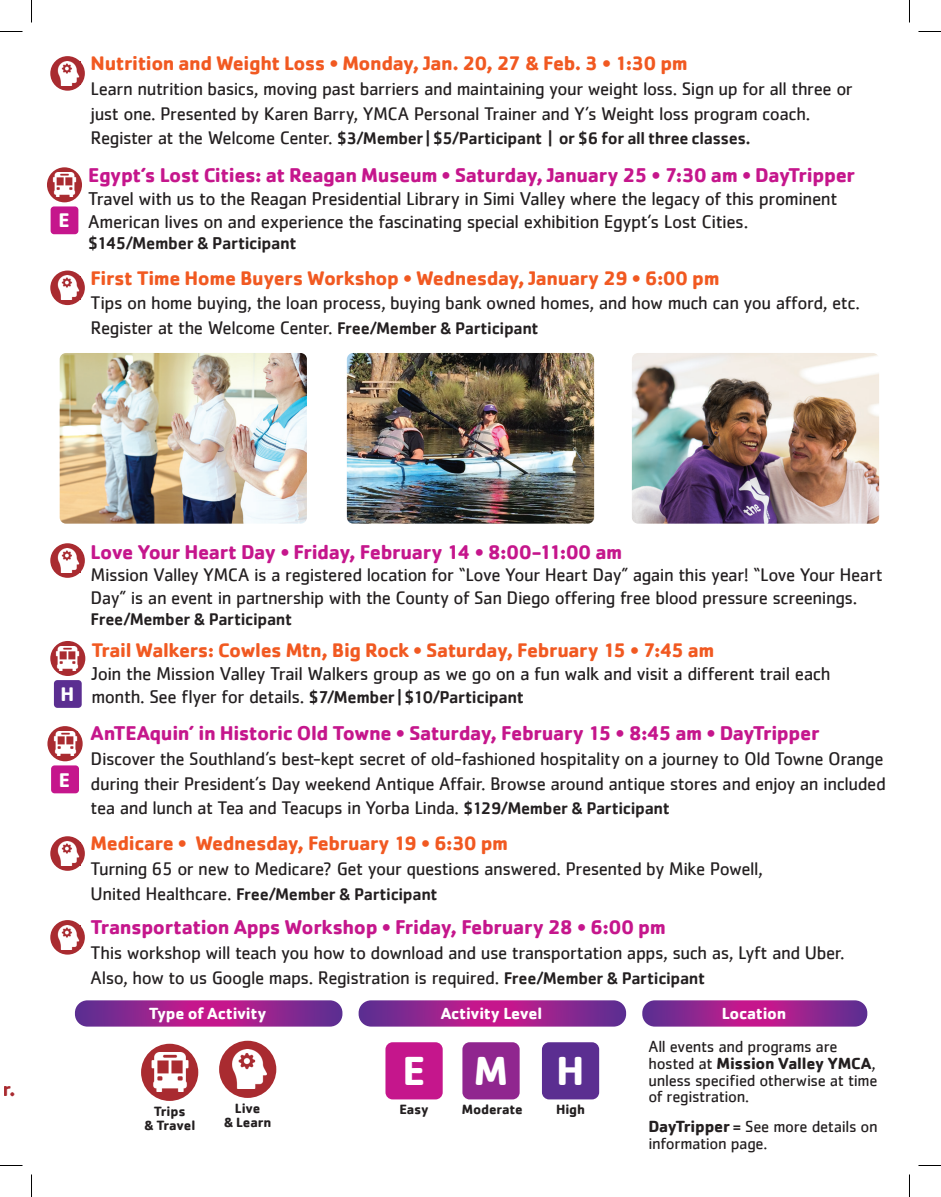
<style>
.page{position:relative;width:941px;height:1197px;background:#fff}
.page>*{position:absolute;margin:0;border:0;box-sizing:border-box;transform-origin:0 0}
.t1{font:700 41.85px "Cachet";color:#fff}
.t2{font:700 20.55px "Cachet";letter-spacing:-.02em;color:#c5168c}
.t3{font:700 20.55px "Cachet";color:#a92b30}
.t4{font:700 20.4px "Cachet";color:#fff}
.t5{font:700 20.25px "Cachet";letter-spacing:-.02em;color:#f15921}
.t6{font:19.05px/23px "Cachet";letter-spacing:-.025em;color:#231f20}
.t7{font:18.9px/24.6px "Cachet";letter-spacing:-.025em;color:#231f20}
.t8{font:500 17.7px "Cachet";letter-spacing:-.02em;color:#231f20}
.t9{font:500 17.4px "Cachet";letter-spacing:-.02em;color:#231f20}
.t10{font:16.65px/16.6px "Cachet";letter-spacing:-.02em;color:#231f20}
.t11{font:700 16.65px "Cachet";letter-spacing:-.015em;color:#fff}
.t12{font:700 13.8px/13.8px "Cachet";letter-spacing:-.01em;color:#231f20;text-align:center}
.s1{font-weight:400;font-size:18.9px}
.s2{font-weight:500;font-size:17.4px}
.s3{font-weight:500;font-size:17.7px}
.s4{font-weight:700}
.s5{font-weight:500}
</style>
<div class="page">
<img style="left:347px;top:353px;width:247px;height:171px">
<img style="left:60px;top:353px;width:247px;height:171px">
<img style="left:632px;top:353px;width:247px;height:171px">
<svg style="left:50px;top:543px;width:35px;height:35px"></svg>
<img style="left:57px;top:549px;width:23px;height:23px">
<svg style="left:50px;top:920px;width:35px;height:35px"></svg>
<img style="left:57px;top:926px;width:23px;height:23px">
<div style="left:50px;top:271px;width:35px;height:34px;background:#a92b30;border-radius:50%"></div>
<img style="left:57px;top:276px;width:23px;height:24px">
<svg style="left:50px;top:56px;width:35px;height:35px"></svg>
<img style="left:57px;top:62px;width:23px;height:23px">
<svg style="left:50px;top:836px;width:35px;height:35px"></svg>
<img style="left:57px;top:842px;width:23px;height:23px">
<div style="left:141px;top:1044px;width:57px;height:57px;background:#a92b30;border-radius:50%"></div>
<img style="left:151px;top:1053px;width:38px;height:39px">
<div style="left:219px;top:1041px;width:57px;height:57px;background:#a92b30;border-radius:50%"></div>
<img style="left:232px;top:1050px;width:37px;height:39px">
<div style="left:385px;top:1042px;width:57px;height:57px;background:#c5168c;border-radius:7px"></div>
<div style="left:462px;top:1042px;width:57px;height:57px;background:#90268f;border-radius:7px"></div>
<div style="left:542px;top:1042px;width:57px;height:57px;background:#5b2e91;border-radius:7px"></div>
<svg style="left:75px;top:1000px;width:267px;height:27px;background:#992d93"></svg>
<svg style="left:358px;top:1000px;width:268px;height:27px;background:#992d94"></svg>
<svg style="left:642px;top:1000px;width:225px;height:27px;background:#992e94"></svg>
<svg style="left:47px;top:726px;width:36px;height:35px"></svg>
<img style="left:53px;top:732px;width:24px;height:24px">
<div style="left:51px;top:765px;width:28px;height:28px;background:#c5168c;border-radius:3px"></div>
<svg style="left:50px;top:641px;width:35px;height:35px"></svg>
<img style="left:56px;top:647px;width:24px;height:23px">
<div style="left:54px;top:680px;width:28px;height:28px;background:#5b2e91;border-radius:3px"></div>
<svg style="left:47px;top:167px;width:35px;height:35px"></svg>
<img style="left:52px;top:173px;width:24px;height:24px">
<div style="left:51px;top:206px;width:27px;height:28px;background:#c5168c;border-radius:3px"></div>
<svg style="left:0;top:31px;width:22px;height:1px"></svg>
<svg style="left:918px;top:31px;width:22px;height:1px"></svg>
<svg style="left:0;top:1165px;width:22px;height:1px"></svg>
<svg style="left:918px;top:1165px;width:22px;height:1px"></svg>
<svg style="left:31px;top:0;width:1px;height:22px"></svg>
<svg style="left:31px;top:1174px;width:1px;height:23px"></svg>
<svg style="left:909px;top:0;width:1px;height:22px"></svg>
<svg style="left:909px;top:1174px;width:1px;height:23px"></svg>
<p class="t4" style="left:58px;top:207px;width:13px">E</p>
<p class="t5" style="left:91px;top:50px;width:598px">Nutrition and Weight Loss • Monday, Jan. 20, 27 &amp; Feb. 3 • 1:30 pm</p>
<p class="t7" style="left:91px;top:76px;width:763px">Learn nutrition basics, moving past barriers and maintaining your weight loss. Sign up for all three or just one. Presented by Karen Barry, YMCA Personal Trainer and Y’s Weight loss program coach.</p>
<p class="t9" style="left:91px;top:128px;width:661px"><span class="s1">Register at the Welcome Center.</span> $3/Member | $5/Participant | or $6 for all three classes.</p>
<p class="t2" style="left:88px;top:161px;width:768px">Egypt’s Lost Cities: at Reagan Museum • Saturday, January 25 • 7:30 am • DayTripper</p>
<p class="t6" style="left:88px;top:186px;width:750px">Travel with us to the Reagan Presidential Library in Simi Valley where the legacy of this prominent<br>American lives on and experience the fascinating special exhibition Egypt’s Lost Cities.</p>
<p class="t8" style="left:88px;top:232px;width:210px">$145/Member &amp; Participant</p>
<p class="t5" style="left:91px;top:265px;width:630px">First Time Home Buyers Workshop • Wednesday, January 29 • 6:00 pm</p>
<p class="t7" style="left:91px;top:290px;width:770px">Tips on home buying, the loan process, buying bank owned homes, and how much can you afford, etc.<br>Register at the Welcome Center. <span class="s2">Free/Member &amp; Participant</span></p>
<p class="t3" style="left:2px;top:1076px;width:15px">r.</p>
<p class="t4" style="left:61px;top:681px;width:15px">H</p>
<p class="t4" style="left:59px;top:766px;width:13px">E</p>
<p class="t2" style="left:91px;top:539px;width:533px">Love Your Heart Day • Friday, February 14 • 8:00-11:00 am</p>
<p class="t7" style="left:91px;top:563px;width:793px;line-height:22.6px">Mission Valley YMCA is a registered location for “Love Your Heart Day” again this year! “Love Your Heart<br>Day” is an event in partnership with the County of San Diego offering free blood pressure screenings.</p>
<p class="t9" style="left:91px;top:608px;width:203px">Free/Member &amp; Participant</p>
<p class="t5" style="left:91px;top:637px;width:624px">Trail Walkers: Cowles Mtn, Big Rock • Saturday, February 15 • 7:45 am</p>
<p class="t6" style="left:91px;top:662px;width:740px">Join the Mission Valley Trail Walkers group as we go on a fun walk and visit a different trail each month. See flyer for details. <span class="s3">$7/Member | $10/Participant</span></p>
<p class="t2" style="left:91px;top:720px;width:730px">AnTEAquin’ in Historic Old Towne • Saturday, February 15 • 8:45 am • DayTripper</p>
<p class="t7" style="left:91px;top:746px;width:796px;text-align:justify">Discover the Southland’s best-kept secret of old-fashioned hospitality on a journey to Old Towne Orange during their President’s Day weekend Antique Affair. Browse around antique stores and enjoy an included tea and lunch at Tea and Teacups in Yorba Linda. <span class="s2">$129/Member &amp; Participant</span></p>
<p class="t5" style="left:91px;top:830px;width:419px">Medicare • Wednesday, February 19 • 6:30 pm</p>
<p class="t7" style="left:91px;top:856px;width:673px">Turning 65 or new to Medicare? Get your questions answered. Presented by Mike Powell,</p>
<p class="t9" style="left:91px;top:883px;width:348px"><span class="s1">United Healthcare.</span> Free/Member &amp; Participant</p>
<p class="t2" style="left:91px;top:914px;width:577px">Transportation Apps Workshop • Friday, February 28 • 6:00 pm</p>
<p class="t7" style="left:91px;top:940px;width:755px">This workshop will teach you how to download and use transportation apps, such as, Lyft and Uber.<br>Also, how to us Google maps. Registration is required. <span class="s2">Free/Member &amp; Participant</span></p>
<p class="t11" style="left:149px;top:1003px;width:119px">Type of Activity</p>
<p class="t11" style="left:441px;top:1003px;width:103px">Activity Level</p>
<p class="t11" style="left:721px;top:1003px;width:66px">Location</p>
<p class="t10" style="left:648px;top:1038px;width:231px">All events and programs are hosted at <span class="s4">Mission Valley YMCA</span>, unless specified otherwise at time of registration.</p>
<p class="t10" style="left:648px;top:1118px;width:231px"><span class="s4">DayTripper</span> <span class="s5">=</span> See more details on information page.</p>
<h1 class="t1" style="left:402px;top:1044px;width:25px">E</h1>
<p class="t12" style="left:399px;top:1102px;width:31px">Easy</p>
<h1 class="t1" style="left:474px;top:1044px;width:36px">M</h1>
<p class="t12" style="left:462px;top:1102px;width:62px">Moderate</p>
<h1 class="t1" style="left:556px;top:1044px;width:30px">H</h1>
<p class="t12" style="left:556px;top:1102px;width:31px">High</p>
<p class="t12" style="left:144px;top:1104px;width:53px">Trips<br>&amp; Travel</p>
<p class="t12" style="left:224px;top:1101px;width:49px">Live<br>&amp; Learn</p>
</div>
